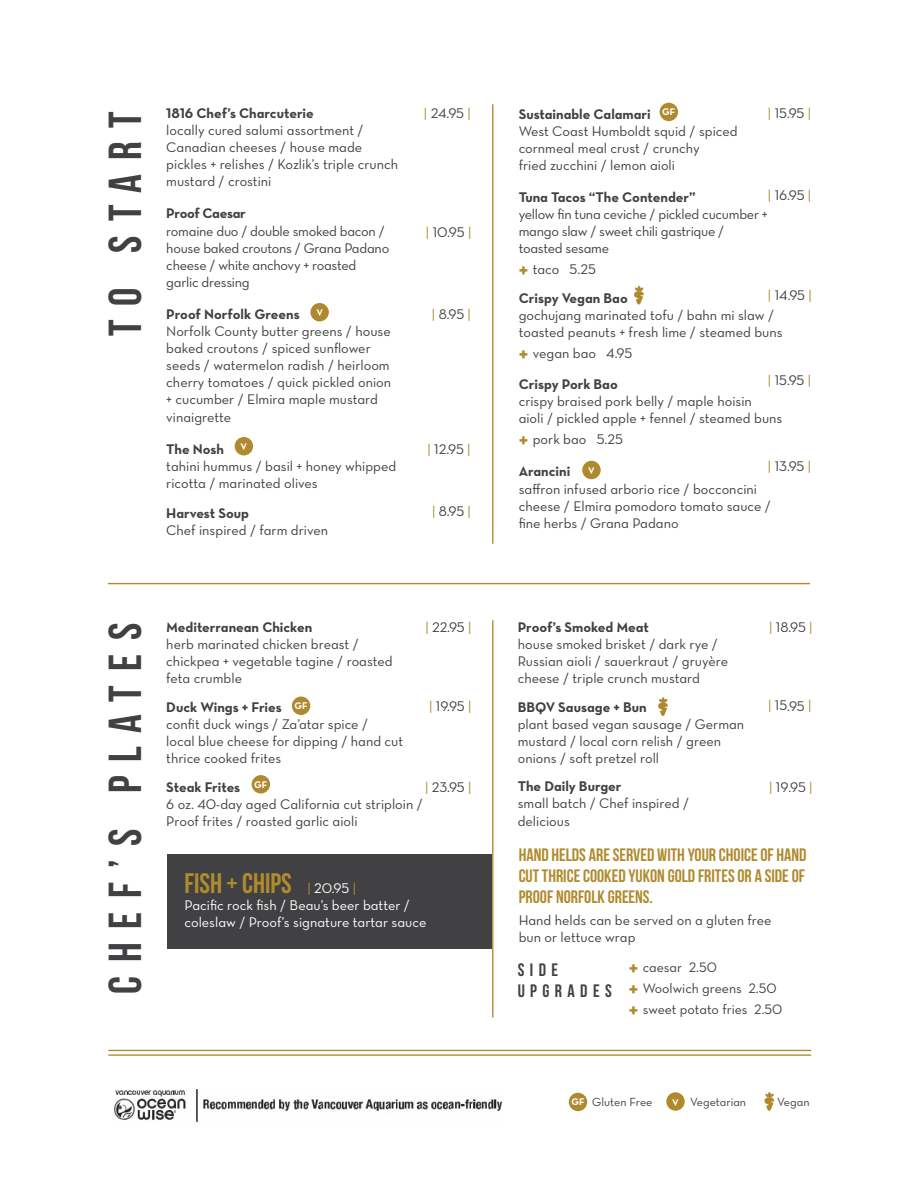
<style>
.page{position:relative;width:918px;height:1188px;background:#fff}
.page>*{position:absolute;margin:0;border:0;box-sizing:border-box;transform-origin:0 0}
.t1{font:700 46.2px "Bebas Neue";letter-spacing:.3em;color:#414042}
.t2{font:700 28.2px "Bebas Neue";color:#b08b2e}
.t3{font:700 18px/21px "Bebas Neue";color:#b08b2e;text-align:justify}
.t4{font:700 18px/21px "Bebas Neue";letter-spacing:.3em;color:#434243}
.t5{font:14.25px/17.1px "Neutra Text Book Alt";color:#414042}
.t6{font:14.25px "Neutra Text Bold Alt";color:#414042}
.t7{font:14.25px/17.1px "Neutra Text Book Alt";letter-spacing:-.02em;color:#414042}
.t8{font:14.25px/17.1px "Neutra Text Book Alt";color:#fff}
.t9{font:14.25px "Neutra Text Book Alt";letter-spacing:-.01em;color:#434243}
.t10{font:14.25px "Neutra Text Bold Alt";letter-spacing:-.02em;color:#414042}
.t11{font:13.95px "Neutra Text Book Alt";color:#414042}
.t12{font:13.8px/21px "Neutra Text Book Alt";color:#414042}
.t13{font:12px "Neutra Text Book Alt";color:#414042}
.t14{font:9.9px "Neutra Text Bold Alt";color:#fff}
.s1{color:#b08b2e}
.s2{font-family:"Neutra Text Bold Alt";font-size:21px;color:#b08b2e}
.s3{font-family:"Neutra Text Book Alt";font-weight:400;font-size:14.25px}
.s4{font-family:"Neutra Text Book Alt";font-weight:400;font-size:14.25px;color:#fff}
.s5{font-size:13.95px}
</style>
<div class="page">
<hr style="left:108px;top:583px;width:702px;height:1px;background:#b08b2e">
<img style="left:114px;top:1089px;width:388px;height:32px">
<hr style="left:108px;top:1050px;width:703px;height:1px;background:#b08b2e">
<hr style="left:108px;top:1054px;width:703px;height:2px;background:#b08b2e">
<hr style="left:492px;top:104px;width:1px;height:440px;background:#b08b2e">
<hr style="left:492px;top:620px;width:1px;height:397px;background:#b08b2e">
<div style="left:167px;top:855px;width:325px;height:94px;background:#414042"></div>
<div style="left:569px;top:1093px;width:18px;height:18px;background:#af892e;border-radius:50%"></div>
<div style="left:666px;top:1092px;width:19px;height:19px;background:#af892e;border-radius:50%"></div>
<div style="left:252px;top:775px;width:18px;height:19px;background:#af892e;border-radius:50%"></div>
<div style="left:292px;top:697px;width:18px;height:18px;background:#af892e;border-radius:50%"></div>
<div style="left:660px;top:103px;width:18px;height:18px;background:#af892e;border-radius:50%"></div>
<svg style="left:764px;top:1092px;width:10px;height:19px"></svg>
<svg style="left:634px;top:286px;width:10px;height:19px"></svg>
<svg style="left:658px;top:697px;width:10px;height:19px"></svg>
<div style="left:235px;top:437px;width:18px;height:18px;background:#af892e;border-radius:50%"></div>
<div style="left:582px;top:461px;width:19px;height:18px;background:#af892e;border-radius:50%"></div>
<div style="left:310px;top:303px;width:19px;height:18px;background:#af892e;border-radius:50%"></div>
<h1 class="t1" style="left:100px;top:336px;width:227px;rotate:-90deg">TO START</h1>
<p class="t6" style="left:166px;top:104px;width:149px">1816 Chef’s Charcuterie</p>
<p class="t5" style="left:166px;top:121px;width:233px">locally cured salumi assortment /<br>Canadian cheeses / house made pickles + relishes / Kozlik’s triple crunch mustard / crostini</p>
<p class="t10" style="left:166px;top:205px;width:81px">Proof Caesar</p>
<p class="t7" style="left:166px;top:222px;width:224px">romaine duo / double smoked bacon / house baked croutons / Grana Padano cheese / white anchovy + roasted garlic dressing</p>
<p class="t6" style="left:166px;top:305px;width:135px">Proof Norfolk Greens</p>
<p class="t5" style="left:166px;top:322px;width:226px">Norfolk County butter greens / house baked croutons / spiced sunflower seeds / watermelon radish / heirloom cherry tomatoes / quick pickled onion + cucumber / Elmira maple mustard vinaigrette</p>
<p class="t6" style="left:166px;top:440px;width:59px">The Nosh</p>
<p class="t5" style="left:166px;top:457px;width:232px">tahini hummus / basil + honey whipped ricotta / marinated olives</p>
<p class="t6" style="left:166px;top:504px;width:84px">Harvest Soup</p>
<p class="t5" style="left:166px;top:521px;width:163px">Chef inspired / farm driven</p>
<p class="t14" style="left:316px;top:307px;width:8px">V</p>
<p class="t14" style="left:241px;top:441px;width:8px">V</p>
<p class="t5" style="left:424px;top:105px;width:48px"><span class="s1">|</span> 24.95 <span class="s1">|</span></p>
<p class="t5" style="left:768px;top:105px;width:45px"><span class="s1">|</span> 15.95 <span class="s1">|</span></p>
<p class="t6" style="left:519px;top:105px;width:134px">Sustainable Calamari</p>
<p class="t5" style="left:519px;top:122px;width:220px">West Coast Humboldt squid / spiced cornmeal meal crust / crunchy<br>fried zucchini / lemon aioli</p>
<p class="t6" style="left:519px;top:188px;width:179px">Tuna Tacos “The Contender”</p>
<p class="t7" style="left:519px;top:205px;width:251px">yellow fin tuna ceviche / pickled cucumber + mango slaw / sweet chili gastrique / toasted sesame</p>
<p class="t5" style="left:519px;top:261px;width:79px"><span class="s2">+</span> taco 5.25</p>
<p class="t6" style="left:519px;top:289px;width:111px">Crispy Vegan Bao</p>
<p class="t5" style="left:519px;top:306px;width:265px">gochujang marinated tofu / bahn mi slaw / toasted peanuts + fresh lime / steamed buns</p>
<p class="t5" style="left:519px;top:344px;width:115px"><span class="s2">+</span> vegan bao 4.95</p>
<p class="t6" style="left:519px;top:375px;width:101px">Crispy Pork Bao</p>
<p class="t5" style="left:519px;top:393px;width:265px">crispy braised pork belly / maple hoisin<br>aioli / pickled apple + fennel / steamed buns</p>
<p class="t5" style="left:519px;top:431px;width:106px"><span class="s2">+</span> pork bao 5.25</p>
<p class="t6" style="left:519px;top:463px;width:53px">Arancini</p>
<p class="t5" style="left:519px;top:480px;width:254px">saffron infused arborio rice / bocconcini cheese / Elmira pomodoro tomato sauce / fine herbs / Grana Padano</p>
<p class="t14" style="left:662px;top:106px;width:15px">GF</p>
<p class="t5" style="left:768px;top:187px;width:45px"><span class="s1">|</span> 16.95 <span class="s1">|</span></p>
<p class="t5" style="left:426px;top:224px;width:47px"><span class="s1">|</span> 10.95 <span class="s1">|</span></p>
<p class="t5" style="left:768px;top:286px;width:45px"><span class="s1">|</span> 14.95 <span class="s1">|</span></p>
<p class="t5" style="left:432px;top:305px;width:40px"><span class="s1">|</span> 8.95 <span class="s1">|</span></p>
<p class="t5" style="left:768px;top:371px;width:45px"><span class="s1">|</span> 15.95 <span class="s1">|</span></p>
<p class="t5" style="left:427px;top:440px;width:45px"><span class="s1">|</span> 12.95 <span class="s1">|</span></p>
<p class="t5" style="left:768px;top:457px;width:45px"><span class="s1">|</span> 13.95 <span class="s1">|</span></p>
<p class="t14" style="left:588px;top:465px;width:8px">V</p>
<p class="t5" style="left:432px;top:503px;width:40px"><span class="s1">|</span> 8.95 <span class="s1">|</span></p>
<h1 class="t1" style="left:100px;top:994px;width:372px;rotate:-90deg">CHEF’S PLATES</h1>
<p class="t6" style="left:518px;top:618px;width:133px">Proof’s Smoked Meat</p>
<p class="t5" style="left:518px;top:635px;width:212px">house smoked brisket / dark rye /<br>Russian aioli / sauerkraut / gruyère cheese / triple crunch mustard</p>
<p class="t6" style="left:518px;top:698px;width:130px">BBQV Sausage + Bun</p>
<p class="t5" style="left:518px;top:715px;width:228px">plant based vegan sausage / German mustard / local corn relish / green onions / soft pretzel roll</p>
<p class="t6" style="left:518px;top:778px;width:105px">The Daily Burger</p>
<p class="t5" style="left:518px;top:795px;width:173px">small batch / Chef inspired / delicious</p>
<p class="t5" style="left:425px;top:618px;width:48px"><span class="s1">|</span> 22.95 <span class="s1">|</span></p>
<p class="t5" style="left:769px;top:618px;width:45px"><span class="s1">|</span> 18.95 <span class="s1">|</span></p>
<p class="t6" style="left:166px;top:618px;width:147px">Mediterranean Chicken</p>
<p class="t5" style="left:166px;top:635px;width:228px">herb marinated chicken breast / chickpea + vegetable tagine / roasted feta crumble</p>
<p class="t6" style="left:166px;top:698px;width:117px">Duck Wings + Fries</p>
<p class="t5" style="left:166px;top:715px;width:238px">confit duck wings / Za’atar spice /<br>local blue cheese for dipping / hand cut thrice cooked frites</p>
<p class="t6" style="left:166px;top:778px;width:75px">Steak Frites</p>
<p class="t5" style="left:166px;top:795px;width:258px">6 oz. 40-day aged California cut striploin /<br>Proof frites / roasted garlic aioli</p>
<p class="t9" style="left:768px;top:697px;width:45px"><span class="s1">|</span> 15.95 <span class="s1">|</span></p>
<p class="t5" style="left:429px;top:698px;width:44px"><span class="s1">|</span> 19.95 <span class="s1">|</span></p>
<p class="t14" style="left:294px;top:699px;width:15px">GF</p>
<p class="t14" style="left:254px;top:778px;width:15px">GF</p>
<p class="t5" style="left:425px;top:778px;width:48px"><span class="s1">|</span> 23.95 <span class="s1">|</span></p>
<p class="t9" style="left:769px;top:779px;width:45px"><span class="s1">|</span> 19.95 <span class="s1">|</span></p>
<h2 class="t2" style="left:185px;top:868px;width:173px">FISH + CHIPS <span class="s3">|</span> <span class="s4">20.95</span> <span class="s3">|</span></h2>
<p class="t8" style="left:185px;top:896px;width:243px">Pacific rock fish / Beau’s beer batter / coleslaw / Proof’s signature tartar sauce</p>
<p class="t3" style="left:519px;top:844px;width:289px">HAND HELDS ARE SERVED WITH YOUR CHOICE OF HAND CUT THRICE COOKED YUKON GOLD FRITES OR A SIDE OF PROOF NORFOLK GREENS.</p>
<p class="t5" style="left:519px;top:911px;width:254px">Hand helds can be served on a gluten free bun or lettuce wrap</p>
<p class="t4" style="left:518px;top:960px;width:96px">SIDE<br>UPGRADES</p>
<p class="t11" style="left:629px;top:959px;width:90px"><span class="s2">+</span> caesar 2.50</p>
<p class="t12" style="left:629px;top:977px;width:155px"><span class="s2">+</span> Woolwich greens <span class="s5">2.50 </span><span class="s2">+</span> sweet potato fries <span class="s5">2.50</span></p>
<p class="t13" style="left:592px;top:1094px;width:62px">Gluten Free</p>
<p class="t13" style="left:690px;top:1094px;width:57px">Vegetarian</p>
<p class="t13" style="left:777px;top:1094px;width:34px">Vegan</p>
<p class="t14" style="left:571px;top:1096px;width:15px">GF</p>
<p class="t14" style="left:672px;top:1096px;width:8px">V</p>
</div>
